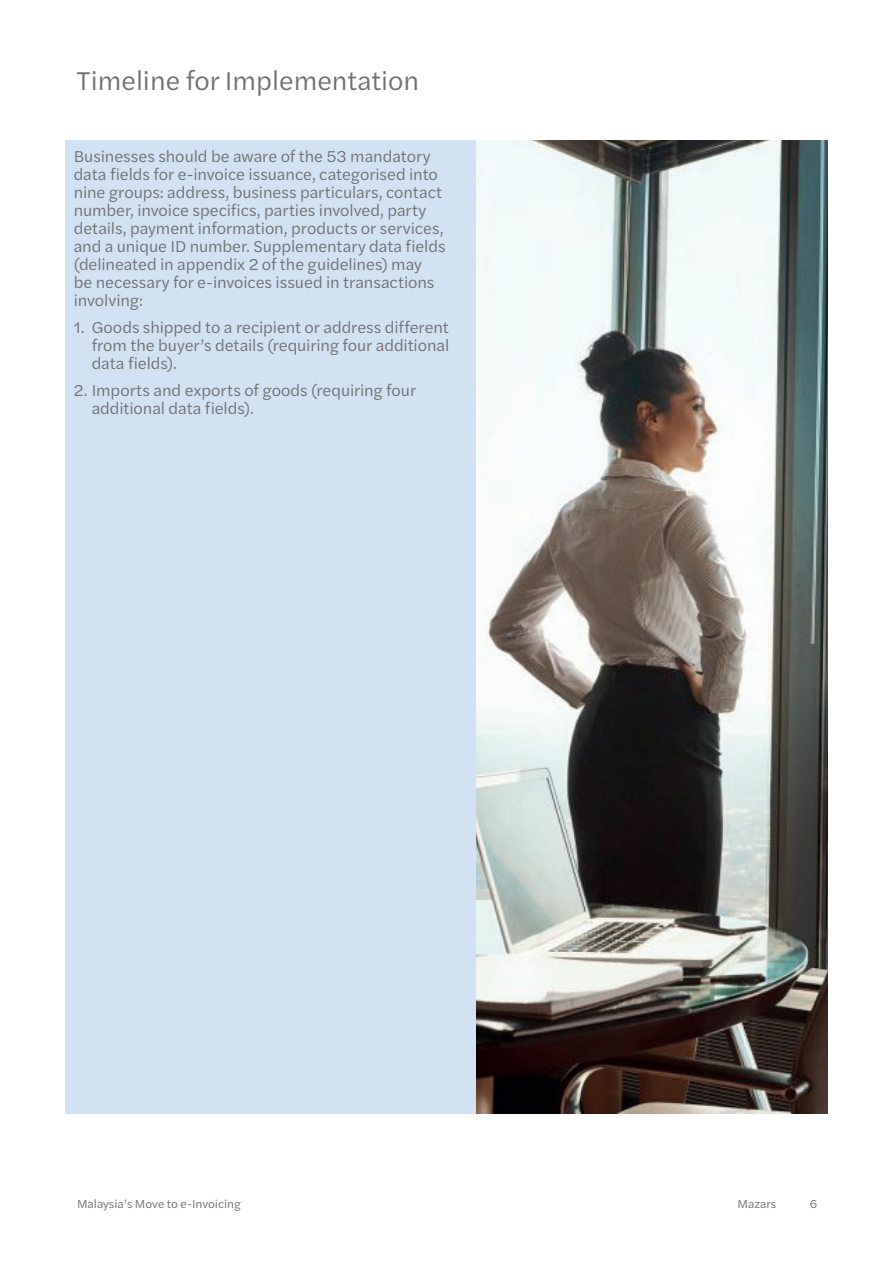
<style>
.page{position:relative;width:893px;height:1263px;background:#fff}
.page>*{position:absolute;margin:0;border:0;box-sizing:border-box;transform-origin:0 0}
.t1{font:27px "Halyard Text";color:#6f7173}
.t2{font:16.5px/18px "Halyard Text";letter-spacing:-.005em;color:#6f7173}
.t3{font:12px "Halyard Text";color:#6f7173}
</style>
<div class="page">
<div style="left:65px;top:140px;width:412px;height:973px;background:#d3e2f2"></div>
<img style="left:477px;top:140px;width:350px;height:973px">
<h1 class="t1" style="left:77px;top:61px;width:344px">Timeline for Implementation</h1>
<p class="t2" style="left:74px;top:147px;width:373px">Businesses should be aware of the 53 mandatory data fields for e-invoice issuance, categorised into nine groups: address, business particulars, contact number, invoice specifics, parties involved, party details, payment information, products or services, and a unique ID number. Supplementary data fields (delineated in appendix 2 of the guidelines) may<br>be necessary for e-invoices issued in transactions involving:</p>
<p class="t2" style="left:92px;top:318px;width:359px;text-align:justify;text-indent:-18px">1. Goods shipped to a recipient or address different from the buyer’s details (requiring four additional data fields).</p>
<p class="t2" style="left:92px;top:381px;width:326px;text-indent:-18px">2. Imports and exports of goods (requiring four additional data fields).</p>
<p class="t3" style="left:77px;top:1195px;width:165px">Malaysia’s Move to e-Invoicing</p>
<p class="t3" style="left:738px;top:1195px;width:40px">Mazars</p>
<p class="t3" style="left:810px;top:1195px;width:8px">6</p>
</div>
